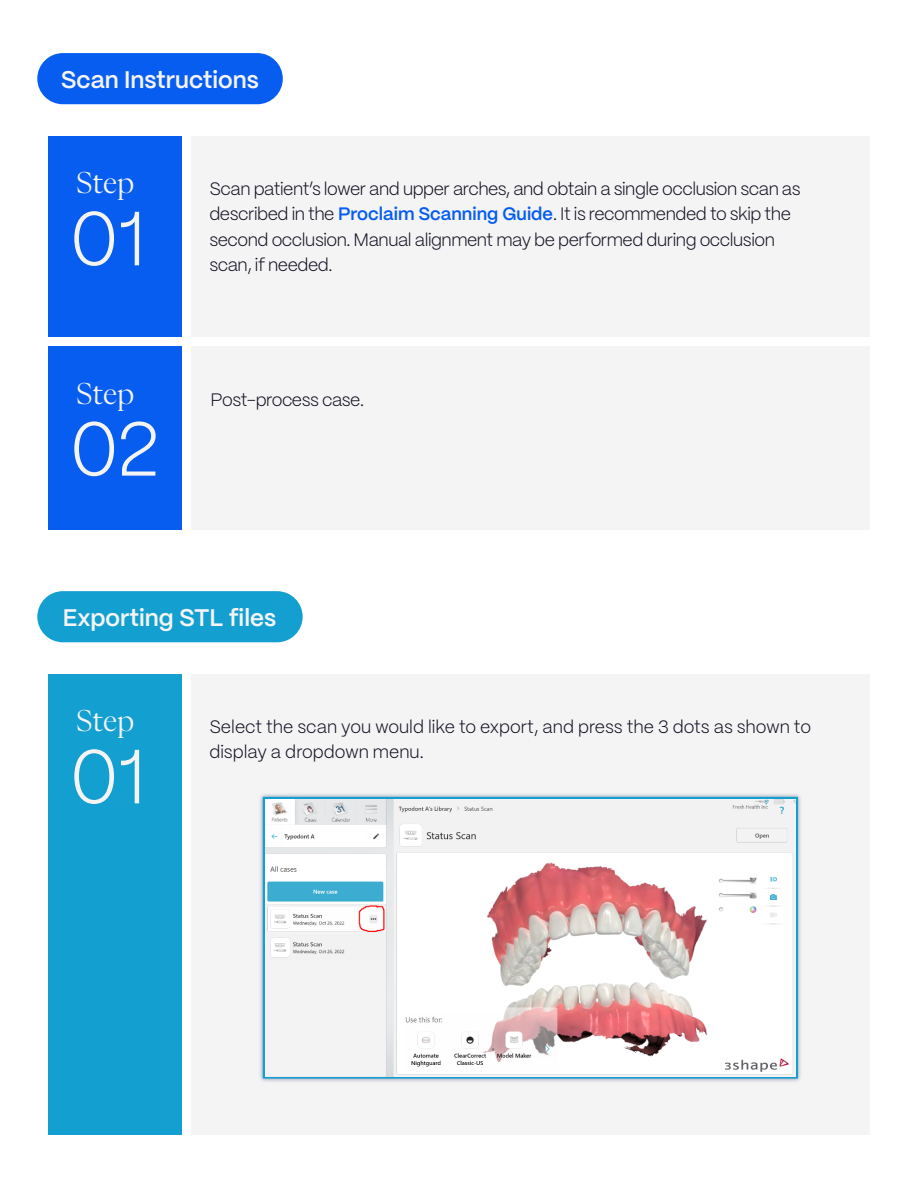
<style>
.page{position:relative;width:918px;height:1188px;background:#fff}
.page>*{position:absolute;margin:0;border:0;box-sizing:border-box;transform-origin:0 0}
.t1{font:300 76.5px "PP Mori";color:#f4f4f4}
.t2{font:28.5px "PP Eiko";color:#f4f4f4}
.t3{font:600 24px "PP Mori";color:#f4f4f4}
.t4{font:300 18px/25.3px "PP Mori";letter-spacing:-.025em;color:#141223}
.t5{font:300 18px/25.3px "PP Mori";color:#141223}
.s1{font-weight:600;color:#065df0}
</style>
<div class="page">
<div style="left:37px;top:591px;width:266px;height:51px;background:#13a0d1;border-radius:26px"></div>
<div style="left:191px;top:674px;width:679px;height:461px;background:#f4f4f4"></div>
<div style="left:48px;top:674px;width:134px;height:461px;background:#13a0d1"></div>
<img style="left:260px;top:794px;width:541px;height:288px">
<svg style="left:263px;top:797px;width:535px;height:282px;fill:#13a0d1"></svg>
<img style="left:265px;top:799px;width:531px;height:277px">
<div style="left:37px;top:53px;width:246px;height:51px;background:#065df0;border-radius:26px"></div>
<div style="left:191px;top:347px;width:679px;height:183px;background:#f4f4f4"></div>
<div style="left:48px;top:136px;width:134px;height:201px;background:#065df0"></div>
<div style="left:48px;top:347px;width:134px;height:183px;background:#065df0"></div>
<div style="left:191px;top:136px;width:679px;height:201px;background:#f4f4f4"></div>
<h3 class="t3" style="left:61px;top:59px;width:199px">Scan Instructions</h3>
<h2 class="t2" style="left:76px;top:163px;width:60px">Step</h2>
<h1 class="t1" style="left:70px;top:174px;width:78px">01</h1>
<h2 class="t2" style="left:76px;top:374px;width:60px">Step</h2>
<h1 class="t1" style="left:70px;top:384px;width:91px">02</h1>
<p class="t4" style="left:209px;top:175px;width:593px">Scan patient’s lower and upper arches, and obtain a single occlusion scan as described in the <span class="s1">Proclaim Scanning Guide</span>. It is recommended to skip the second occlusion. Manual alignment may be performed during occlusion scan, if needed.</p>
<p class="t4" style="left:211px;top:386px;width:155px">Post-process case.</p>
<h3 class="t3" style="left:63px;top:597px;width:215px">Exporting STL files</h3>
<h2 class="t2" style="left:76px;top:701px;width:60px">Step</h2>
<h1 class="t1" style="left:70px;top:712px;width:78px">01</h1>
<p class="t5" style="left:209px;top:713px;width:603px">Select the scan you would like to export, and press the 3 dots as shown to display a dropdown menu.</p>
</div>
